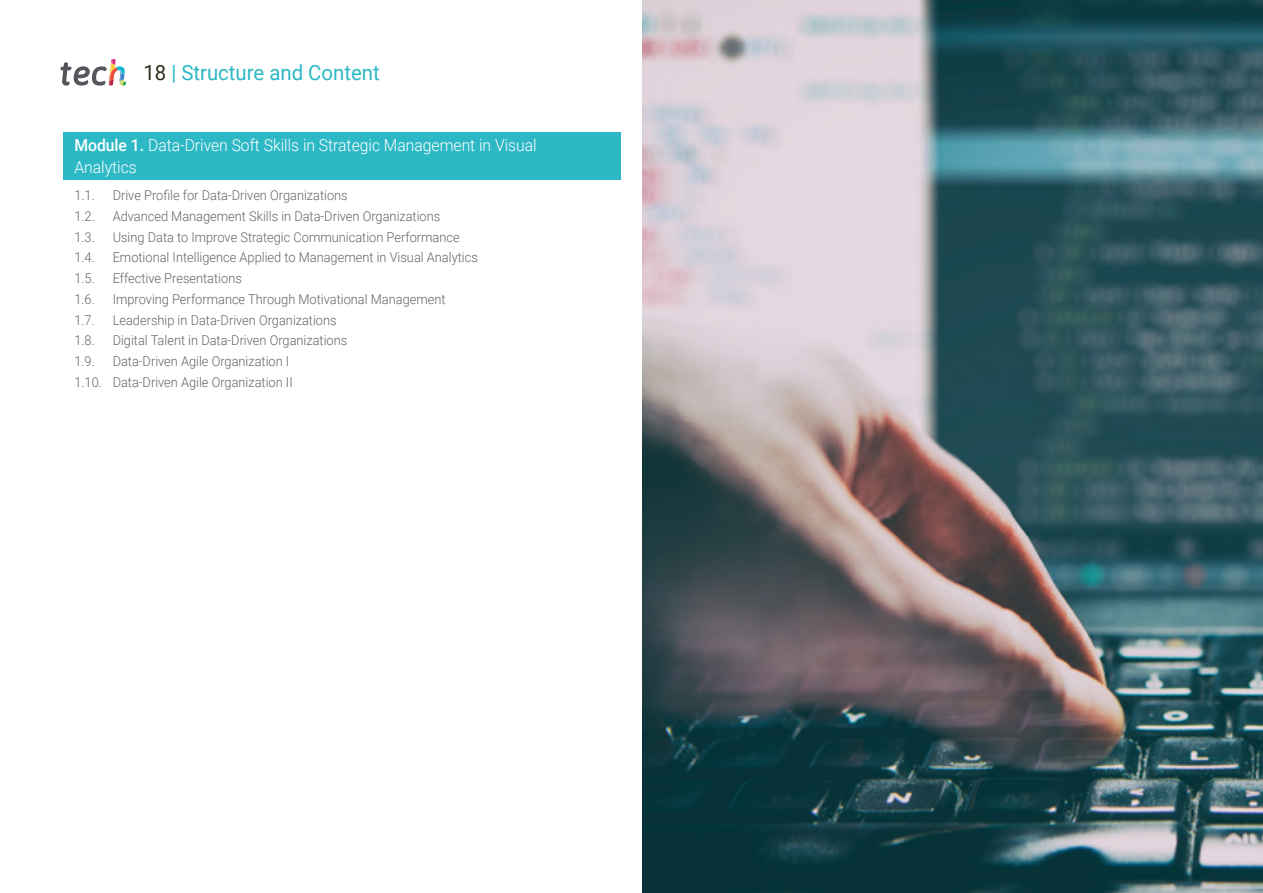
<style>
.page{position:relative;width:1263px;height:893px;background:#fff}
.page>*{position:absolute;margin:0;border:0;box-sizing:border-box;transform-origin:0 0}
.t1{font:21px "Roboto";color:#2db8c5}
.t2{font:300 16.5px/22.5px "Roboto";color:#fff;scale:.95 1}
.t3{font:300 13.5px/20.7px "Roboto";color:#61646a;text-align:right;scale:.95 1}
.s1{color:#312e20}
.s2{font-weight:500}
</style>
<div class="page">
<div style="left:63px;top:132px;width:558px;height:47px;background:#2db8c5"></div>
<svg style="left:61px;top:59px;width:65px;height:27px"></svg>
<img style="left:642px;top:0;width:621px;height:893px">
<h1 class="t1" style="left:144px;top:57px;width:238px"><span class="s1">18</span> | Structure and Content</h1>
<p class="t2" style="left:74px;top:133px;width:488px"><span class="s2">Module 1.</span> Data-Driven Soft Skills in Strategic Management in Visual<br>Analytics</p>
<p class="t3" style="left:74px;top:185px;width:23px">1.1.</p>
<p class="t3" style="left:113px;top:185px;width:249px">Drive Profile for Data-Driven Organizations</p>
<p class="t3" style="left:74px;top:205px;width:23px">1.2.</p>
<p class="t3" style="left:113px;top:205px;width:346px">Advanced Management Skills in Data-Driven Organizations</p>
<p class="t3" style="left:74px;top:226px;width:23px">1.3.</p>
<p class="t3" style="left:113px;top:226px;width:367px">Using Data to Improve Strategic Communication Performance</p>
<p class="t3" style="left:74px;top:247px;width:23px">1.4.</p>
<p class="t3" style="left:113px;top:247px;width:386px">Emotional Intelligence Applied to Management in Visual Analytics</p>
<p class="t3" style="left:74px;top:268px;width:23px">1.5.</p>
<p class="t3" style="left:113px;top:268px;width:137px">Effective Presentations</p>
<p class="t3" style="left:74px;top:288px;width:23px">1.6.</p>
<p class="t3" style="left:113px;top:288px;width:352px">Improving Performance Through Motivational Management</p>
<p class="t3" style="left:74px;top:309px;width:23px">1.7.</p>
<p class="t3" style="left:113px;top:309px;width:237px">Leadership in Data-Driven Organizations</p>
<p class="t3" style="left:74px;top:330px;width:23px">1.8.</p>
<p class="t3" style="left:113px;top:330px;width:248px">Digital Talent in Data-Driven Organizations</p>
<p class="t3" style="left:74px;top:351px;width:23px">1.9.</p>
<p class="t3" style="left:74px;top:351px;width:231px">Data-Driven Agile Organization I<br>1.10. Data-Driven Agile Organization II</p>
</div>
